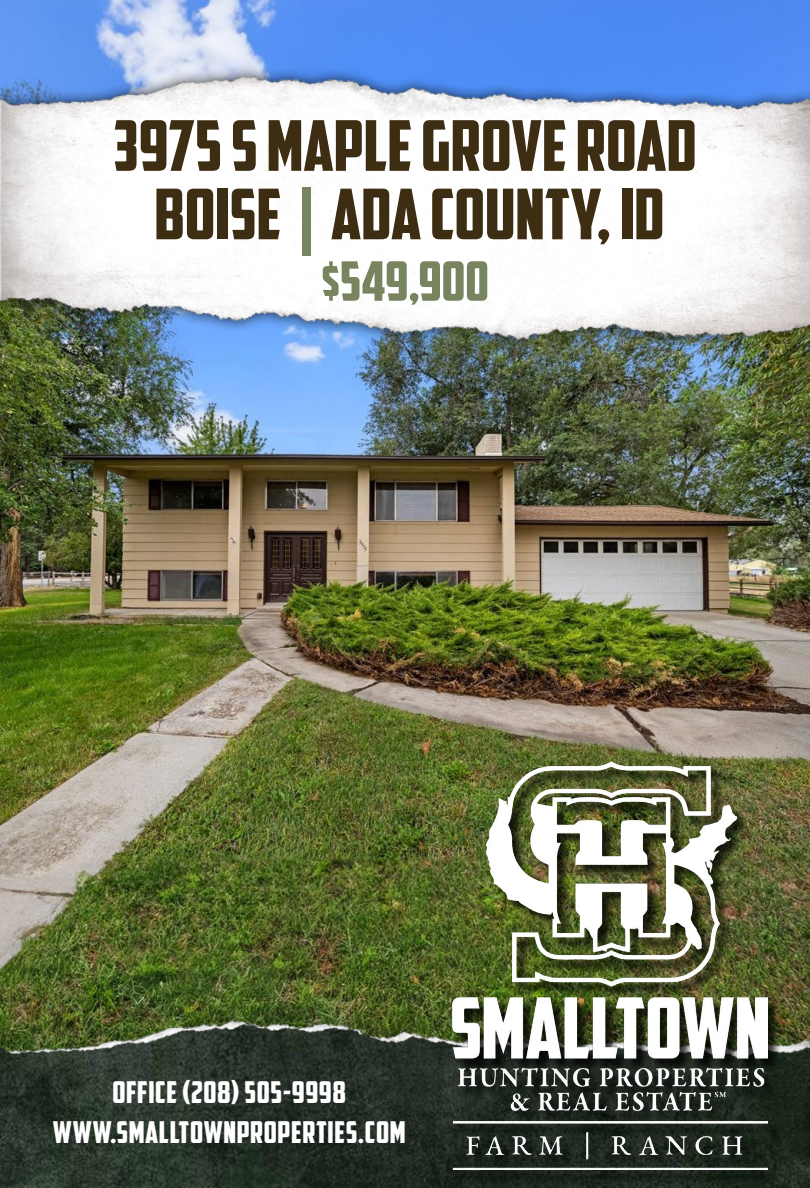
<style>
.page{position:relative;width:810px;height:1188px;background:#fff}
.page>*{position:absolute;margin:0;border:0;box-sizing:border-box;transform-origin:0 0}
.t1{font:69.8px/68.4px "American Captain";color:#3d2d12;text-align:center}
.t2{font:54.4px "American Captain";color:#77845f}
.t3{font:30px/40px "American Captain";letter-spacing:.02em;color:#fff;text-align:center}
.s1{color:#77845f}
</style>
<div class="page">
<img style="left:0;top:372px;width:810px;height:645px">
<img style="left:0;top:0;width:810px;height:372px">
<img style="left:0;top:1017px;width:810px;height:171px">
<div style="left:454px;top:763px;width:327px;height:421px;background:#000;opacity:.75"></div>
<img style="left:452px;top:761px;width:315px;height:409px">
<h1 class="t1" style="left:113px;top:111px;width:585px">3975 S MAPLE GROVE ROAD<br>BOISE <span class="s1">|</span> ADA COUNTY, ID</h1>
<h2 class="t2" style="left:321px;top:249px;width:169px">$549,900</h2>
<p class="t3" style="left:53px;top:1072px;width:354px">OFFICE (208) 505-9998<br>WWW.SMALLTOWNPROPERTIES.COM</p>
</div>
